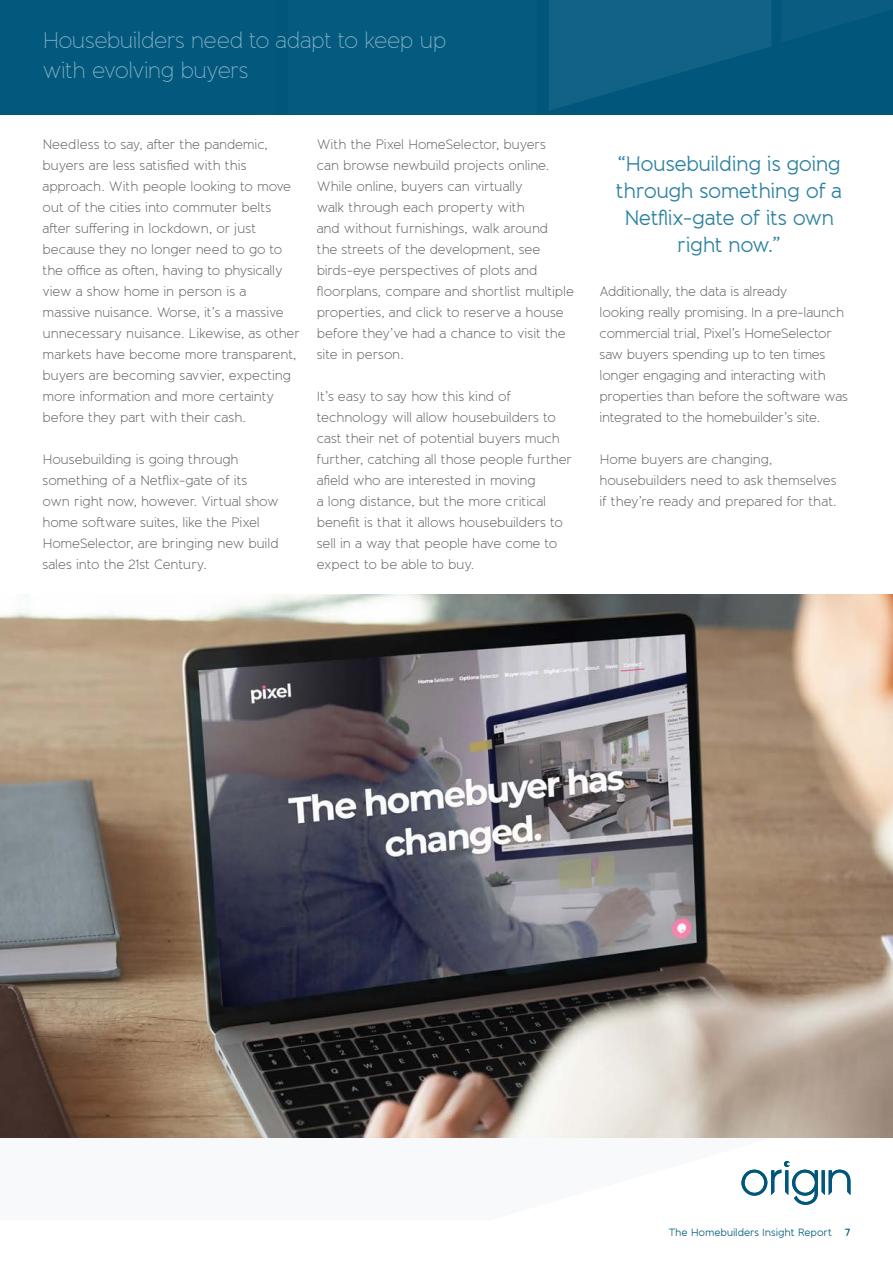
<style>
.page{position:relative;width:893px;height:1263px;background:#fff}
.page>*{position:absolute;margin:0;border:0;box-sizing:border-box;transform-origin:0 0}
.t1{font:200 22.5px/30px "Banda";letter-spacing:-.035em;color:#8bb2c9}
.t2{font:21px/27px "Banda";letter-spacing:-.035em;color:#2a80a1;text-align:center}
.t3{font:300 13.5px/21px "Banda";letter-spacing:-.015em;color:#575756}
.t4{font:10.5px "Banda";letter-spacing:-.015em;color:#00577b}
.s1{font-weight:600}
</style>
<div class="page">
<img style="left:0;top:594px;width:893px;height:543px">
<svg style="left:741px;top:1161px;width:109px;height:44px"></svg>
<div style="left:0;top:0;width:893px;height:115px;background:#00577b"></div>
<svg style="left:549px;top:0;width:222px;height:110px"></svg>
<h1 class="t1" style="left:43px;top:25px;width:406px">Housebuilders need to adapt to keep up with evolving buyers</h1>
<p class="t3" style="left:43px;top:133px;width:259px">Needless to say, after the pandemic, buyers are less satisfied with this approach. With people looking to move out of the cities into commuter belts after suffering in lockdown, or just because they no longer need to go to the office as often, having to physically view a show home in person is a<br>massive nuisance. Worse, it’s a massive unnecessary nuisance. Likewise, as other markets have become more transparent, buyers are becoming savvier, expecting more information and more certainty before they part with their cash.</p>
<p class="t3" style="left:43px;top:448px;width:238px">Housebuilding is going through something of a Netflix-gate of its<br>own right now, however. Virtual show home software suites, like the Pixel HomeSelector, are bringing new build sales into the 21st Century.</p>
<p class="t3" style="left:317px;top:133px;width:259px">With the Pixel HomeSelector, buyers<br>can browse newbuild projects online.<br>While online, buyers can virtually<br>walk through each property with<br>and without furnishings, walk around<br>the streets of the development, see birds-eye perspectives of plots and floorplans, compare and shortlist multiple properties, and click to reserve a house before they’ve had a chance to visit the site in person.</p>
<p class="t3" style="left:317px;top:385px;width:257px">It’s easy to say how this kind of technology will allow housebuilders to cast their net of potential buyers much further, catching all those people further afield who are interested in moving<br>a long distance, but the more critical benefit is that it allows housebuilders to sell in a way that people have come to expect to be able to buy.</p>
<h2 class="t2" style="left:616px;top:150px;width:228px">“Housebuilding is going through something of a<br>Netflix-gate of its own right now.”</h2>
<p class="t3" style="left:600px;top:280px;width:250px">Additionally, the data is already<br>looking really promising. In a pre-launch commercial trial, Pixel’s HomeSelector saw buyers spending up to ten times longer engaging and interacting with properties than before the software was integrated to the homebuilder’s site.</p>
<p class="t3" style="left:600px;top:448px;width:239px">Home buyers are changing, housebuilders need to ask themselves if they’re ready and prepared for that.</p>
<p class="t4" style="left:668px;top:1226px;width:184px">The Homebuilders Insight Report <span class="s1">7</span></p>
</div>
